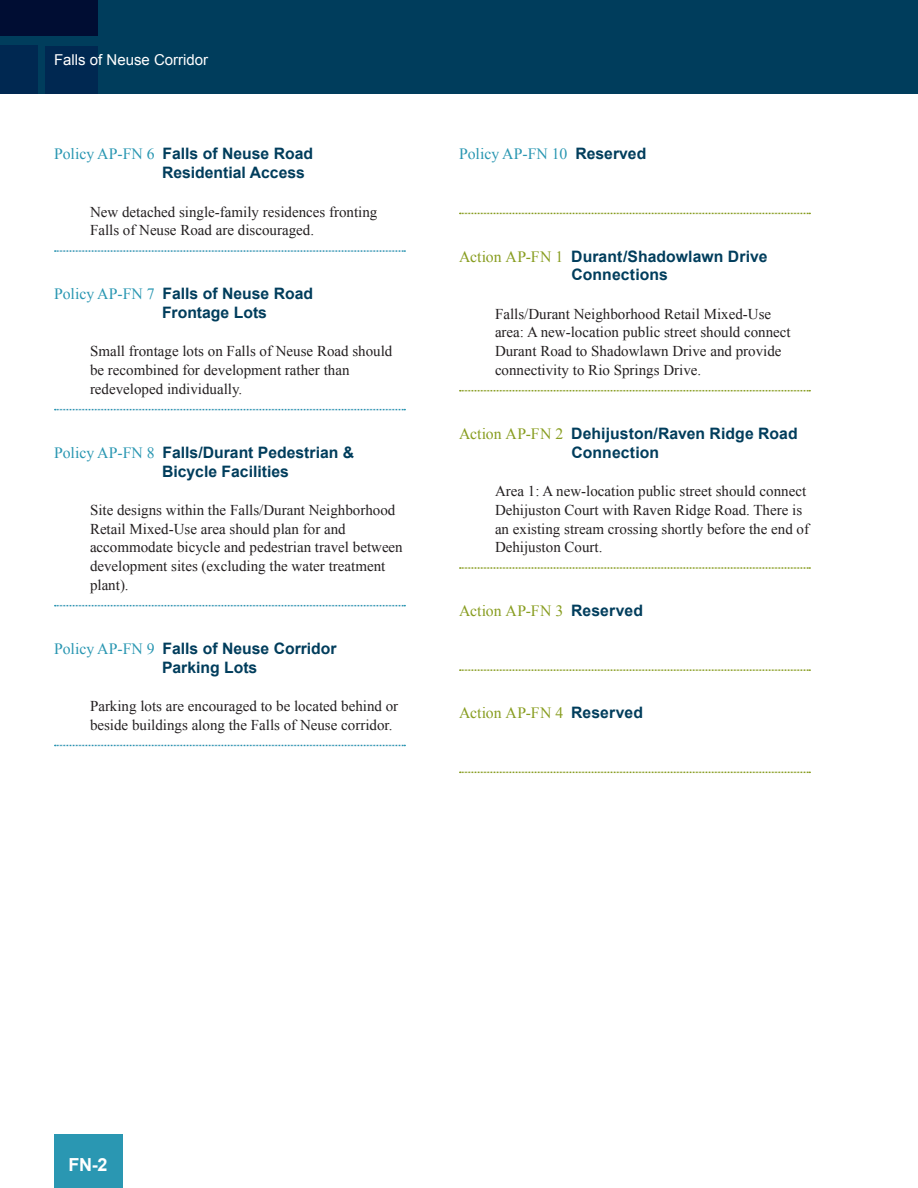
<style>
.page{position:relative;width:918px;height:1188px;background:#fff}
.page>*{position:absolute;margin:0;border:0;box-sizing:border-box;transform-origin:0 0}
.t1{font:700 18px "Arial";color:#fff}
.t2{font:700 15.75px/18.9px "Arial";color:#003d5c}
.t3{font:15.75px "Times New Roman";letter-spacing:.005em;color:#889d20}
.t4{font:15.75px "Times New Roman";color:#2a97b2}
.text_policy{font:15px/18.8px "Times New Roman";color:#231f20}
.text_action{font:15px/18.8px "Times New Roman";color:#231f20}
.TOC_TITLE{font:15px "Arial";color:#fff}
.s1{font-family:"Times New Roman";font-weight:400;color:#2a97b2}
.s2{font-family:"Arial";font-weight:700;color:#003d5c}
.s3{font-family:"Times New Roman";font-weight:400;color:#889d20}
</style>
<div class="page">
<div style="left:54px;top:1134px;width:68px;height:54px;background:#2a97b2"></div>
<div style="left:0;top:0;width:918px;height:94px;background:#003d5c"></div>
<div style="left:0;top:0;width:98px;height:36px;background:#000d33"></div>
<div style="left:0;top:45px;width:38px;height:49px;background:#002851"></div>
<div style="left:45px;top:46px;width:52px;height:48px;background:#002851"></div>
<svg style="left:55px;top:250px;width:350px;height:2px"></svg>
<svg style="left:55px;top:409px;width:350px;height:1px"></svg>
<svg style="left:55px;top:605px;width:350px;height:1px"></svg>
<svg style="left:55px;top:745px;width:350px;height:1px"></svg>
<svg style="left:460px;top:213px;width:350px;height:1px"></svg>
<svg style="left:460px;top:390px;width:350px;height:1px"></svg>
<svg style="left:460px;top:567px;width:350px;height:2px"></svg>
<svg style="left:460px;top:669px;width:350px;height:2px"></svg>
<svg style="left:460px;top:772px;width:350px;height:1px"></svg>
<p class="TOC_TITLE" style="left:54px;top:50px;width:156px">Falls of Neuse Corridor</p>
<p class="t2" style="left:162px;top:145px;width:153px;text-indent:-108px"><span class="s1">Policy AP-FN 6</span> Falls of Neuse Road<br>Residential Access</p>
<p class="text_policy" style="left:90px;top:202px;width:289px">New detached single-family residences fronting<br>Falls of Neuse Road are discouraged.</p>
<p class="t2" style="left:162px;top:285px;width:153px;text-indent:-108px"><span class="s1">Policy AP-FN 7</span> Falls of Neuse Road<br>Frontage Lots</p>
<p class="text_policy" style="left:90px;top:342px;width:304px">Small frontage lots on Falls of Neuse Road should be recombined for development rather than redeveloped individually.</p>
<p class="t2" style="left:162px;top:443px;width:194px;text-indent:-108px"><span class="s1">Policy AP-FN 8</span> Falls/Durant Pedestrian &amp;<br>Bicycle Facilities</p>
<p class="text_policy" style="left:90px;top:500px;width:314px">Site designs within the Falls/Durant Neighborhood Retail Mixed-Use area should plan for and accommodate bicycle and pedestrian travel between development sites (excluding the water treatment plant).</p>
<p class="t2" style="left:162px;top:639px;width:176px;text-indent:-108px"><span class="s1">Policy AP-FN 9</span> Falls of Neuse Corridor<br>Parking Lots</p>
<p class="text_policy" style="left:90px;top:696px;width:310px">Parking lots are encouraged to be located behind or beside buildings along the Falls of Neuse corridor.</p>
<p class="t4" style="left:459px;top:144px;width:189px">Policy AP-FN 10 <span class="s2">Reserved</span></p>
<p class="t2" style="left:572px;top:247px;width:198px;text-indent:-112px"><span class="s3">Action AP-FN 1</span> Durant/Shadowlawn Drive<br>Connections</p>
<p class="text_action" style="left:495px;top:304px;width:297px">Falls/Durant Neighborhood Retail Mixed-Use area: A new-location public street should connect Durant Road to Shadowlawn Drive and provide connectivity to Rio Springs Drive.</p>
<p class="t2" style="left:572px;top:424px;width:228px;text-indent:-112px"><span class="s3">Action AP-FN 2</span> Dehijuston/Raven Ridge Road<br>Connection</p>
<p class="text_action" style="left:495px;top:481px;width:316px">Area 1: A new-location public street should connect Dehijuston Court with Raven Ridge Road. There is an existing stream crossing shortly before the end of Dehijuston Court.</p>
<p class="t3" style="left:459px;top:600px;width:186px">Action AP-FN 3 <span class="s2">Reserved</span></p>
<p class="t3" style="left:459px;top:702px;width:186px">Action AP-FN 4 <span class="s2">Reserved</span></p>
<p class="t1" style="left:69px;top:1152px;width:40px">FN-2</p>
</div>
